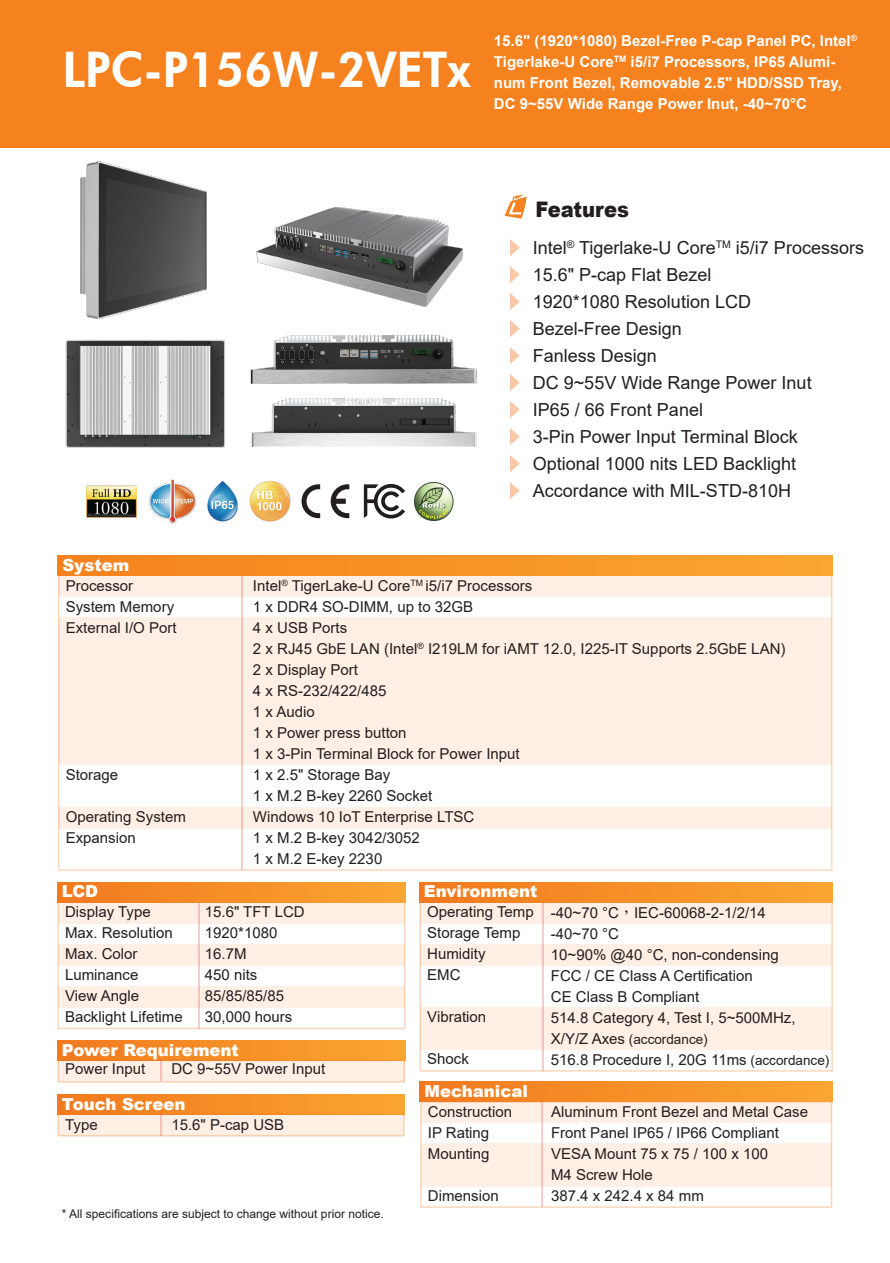
<style>
.page{position:relative;width:890px;height:1263px;background:#fff}
.page>*{position:absolute;margin:0;border:0;box-sizing:border-box;transform-origin:0 0}
.t1{font:800 49.05px "Futura BT";letter-spacing:-.01em;color:#fff;scale:.95 1}
.t2{font:900 21.45px "Arial";color:#221e1f;scale:.91 1}
.t3{font:18px/27px "Arial";color:#221e1f}
.t4{font:900 16.5px "Arial";color:#fff}
.t5{font:15px/21px "Arial";color:#221e1f}
.t6{font:700 15px/21px "Arial";color:#fff}
.t7{font:13.5px "Arial";color:#221e1f}
.t8{font:12px "Arial";color:#221e1f}
.s1{font-family:"Adobe Ming Std";font-weight:300}
.s2{font-size:15px}
.s3{font-size:13.5px}
</style>
<div class="page">
<img style="left:86px;top:485px;width:51px;height:33px">
<img style="left:207px;top:480px;width:31px;height:42px">
<img style="left:149px;top:478px;width:48px;height:46px">
<img style="left:27px;top:147px;width:215px;height:162px">
<img style="left:242px;top:147px;width:236px;height:100px">
<img style="left:65px;top:309px;width:160px;height:139px">
<img style="left:249px;top:480px;width:205px;height:42px">
<img style="left:230px;top:247px;width:247px;height:200px">
<div style="left:0;top:0;width:889px;height:147px;background:#f5821f"></div>
<svg style="left:504px;top:193px;width:22px;height:26px"></svg>
<svg style="left:510px;top:239px;width:9px;height:17px"></svg>
<svg style="left:510px;top:293px;width:9px;height:17px"></svg>
<svg style="left:510px;top:320px;width:9px;height:17px"></svg>
<svg style="left:510px;top:266px;width:9px;height:17px"></svg>
<svg style="left:510px;top:347px;width:9px;height:17px"></svg>
<svg style="left:510px;top:374px;width:9px;height:17px"></svg>
<svg style="left:510px;top:401px;width:9px;height:17px"></svg>
<svg style="left:510px;top:428px;width:9px;height:17px"></svg>
<svg style="left:510px;top:455px;width:9px;height:17px"></svg>
<svg style="left:510px;top:482px;width:9px;height:17px"></svg>
<div style="left:59px;top:575px;width:772px;height:21px;background:#ffefe4"></div>
<div style="left:59px;top:617px;width:772px;height:21px;background:#ffefe4"></div>
<div style="left:59px;top:638px;width:772px;height:21px;background:#ffefe4"></div>
<div style="left:59px;top:659px;width:772px;height:21px;background:#ffefe4"></div>
<div style="left:59px;top:680px;width:772px;height:21px;background:#ffefe4"></div>
<div style="left:59px;top:701px;width:772px;height:21px;background:#ffefe4"></div>
<div style="left:59px;top:722px;width:772px;height:22px;background:#ffefe4"></div>
<div style="left:59px;top:744px;width:772px;height:21px;background:#ffefe4"></div>
<div style="left:59px;top:807px;width:772px;height:21px;background:#ffefe4"></div>
<hr style="left:241px;top:574px;width:1px;height:296px;background:#f05152">
<div style="left:58px;top:902px;width:346px;height:21px;background:#ffefe4"></div>
<div style="left:58px;top:944px;width:346px;height:21px;background:#ffefe4"></div>
<div style="left:58px;top:986px;width:346px;height:21px;background:#ffefe4"></div>
<hr style="left:198px;top:901px;width:1px;height:127px;background:#f05152">
<div style="left:57px;top:882px;width:348px;height:20px;background:linear-gradient(to right,#f1791f,#faa532)"></div>
<svg style="left:419px;top:902px;width:413px;height:170px"></svg>
<div style="left:419px;top:882px;width:413px;height:20px;background:linear-gradient(to right,#f1791f,#faa532)"></div>
<div style="left:58px;top:555px;width:774px;height:20px;background:linear-gradient(to right,#f5821d,#faa632)"></div>
<div style="left:58px;top:1060px;width:346px;height:21px;background:#ffefe4"></div>
<div style="left:57px;top:1040px;width:348px;height:20px;background:linear-gradient(to right,#f1791f,#faa532)"></div>
<svg style="left:160px;top:1062px;width:1px;height:18px"></svg>
<div style="left:57px;top:1059px;width:348px;height:24px;border:2px solid #f17920"></div>
<div style="left:58px;top:1114px;width:345px;height:21px;background:#ffefe4"></div>
<div style="left:57px;top:1094px;width:347px;height:20px;background:linear-gradient(to right,#f1791f,#faa532)"></div>
<svg style="left:160px;top:1116px;width:1px;height:17px"></svg>
<div style="left:57px;top:1113px;width:347px;height:23px;border:2px solid #f17920"></div>
<div style="left:420px;top:1102px;width:411px;height:21px;background:#ffefe4"></div>
<div style="left:420px;top:1144px;width:411px;height:21px;background:#ffefe4"></div>
<div style="left:420px;top:1165px;width:411px;height:21px;background:#ffefe4"></div>
<hr style="left:540px;top:1101px;width:2px;height:106px;background:#f05152">
<div style="left:420px;top:1082px;width:411px;height:20px;background:linear-gradient(to right,#f1791f,#faa532)"></div>
<h1 class="t1" style="left:62px;top:40px;width:431px">LPC-P156W-2VETx</h1>
<p class="t6" style="left:493px;top:30px;width:364px">15.6" (1920*1080) Bezel-Free P-cap Panel PC, Intel<sup>® </sup>Tigerlake-U Core<sup>TM</sup> i5/i7 Processors, IP65 Alumi&shy;num Front Bezel, Removable 2.5" HDD/SSD Tray, DC 9~55V Wide Range Power Inut, -40~70°C</p>
<p class="t4" style="left:62px;top:553px;width:68px">System</p>
<h2 class="t2" style="left:535px;top:193px;width:104px">Features</h2>
<p class="t3" style="left:532px;top:234px;width:332px">Intel<sup>®</sup> Tigerlake-U Core<sup>TM</sup> i5/i7 Processors<br>15.6" P-cap Flat Bezel<br>1920*1080 Resolution LCD<br>Bezel-Free Design<br>Fanless Design<br>DC 9~55V Wide Range Power Inut<br>IP65 / 66 Front Panel<br>3-Pin Power Input Terminal Block<br>Optional 1000 nits LED Backlight<br>Accordance with MIL-STD-810H</p>
<p class="t5" style="left:66px;top:575px;width:112px">Processor<br>System Memory<br>External I/O Port</p>
<p class="t5" style="left:66px;top:764px;width:54px">Storage</p>
<p class="t5" style="left:66px;top:806px;width:122px">Operating System<br>Expansion</p>
<p class="t4" style="left:62px;top:879px;width:38px">LCD</p>
<p class="t5" style="left:253px;top:575px;width:533px">Intel<sup>®</sup> TigerLake-U Core<sup>TM</sup> i5/i7 Processors<br>1 x DDR4 SO-DIMM, up to 32GB<br>4 x USB Ports<br>2 x RJ45 GbE LAN (Intel<sup>®</sup> I219LM for iAMT 12.0, I225-IT Supports 2.5GbE LAN)<br>2 x Display Port<br>4 x RS-232/422/485<br>1 x Audio<br>1 x Power press button<br>1 x 3-Pin Terminal Block for Power Input<br>1 x 2.5" Storage Bay<br>1 x M.2 B-key 2260 Socket<br>Windows 10 IoT Enterprise LTSC<br>1 x M.2 B-key 3042/3052<br>1 x M.2 E-key 2230</p>
<p class="t4" style="left:423px;top:879px;width:115px">Environment</p>
<p class="t5" style="left:65px;top:901px;width:119px">Display Type<br>Max. Resolution<br>Max. Color<br>Luminance<br>View Angle<br>Backlight Lifetime</p>
<p class="t5" style="left:205px;top:901px;width:101px">15.6" TFT LCD<br>1920*1080<br>16.7M<br>450 nits<br>85/85/85/85<br>30,000 hours</p>
<p class="t4" style="left:62px;top:1038px;width:178px">Power Requirement</p>
<p class="t5" style="left:65px;top:1058px;width:82px">Power Input</p>
<p class="t5" style="left:171px;top:1058px;width:155px">DC 9~55V Power Input</p>
<p class="t4" style="left:62px;top:1092px;width:125px">Touch Screen</p>
<p class="t5" style="left:65px;top:1114px;width:34px">Type</p>
<p class="t5" style="left:171px;top:1114px;width:114px">15.6" P-cap USB</p>
<p class="t8" style="left:62px;top:1205px;width:323px">* All specifications are subject to change without prior notice.</p>
<p class="t5" style="left:427px;top:901px;width:108px">Operating Temp<br>Storage Temp<br>Humidity<br>EMC</p>
<p class="t5" style="left:427px;top:1006px;width:60px">Vibration</p>
<p class="t5" style="left:427px;top:1048px;width:43px">Shock</p>
<p class="t4" style="left:424px;top:1079px;width:105px">Mechanical</p>
<p class="t5" style="left:427px;top:1101px;width:86px">Construction<br>IP Rating<br>Mounting</p>
<p class="t5" style="left:427px;top:1185px;width:72px">Dimension</p>
<p class="t5" style="left:550px;top:902px;width:246px">-40~70 °C<span class="s1">，</span>IEC-60068-2-1/2/14 -40~70 °C<br>10~90% @40 °C, non-condensing<br>FCC / CE Class A Certification<br>CE Class B Compliant<br>514.8 Category 4, Test I, 5~500MHz,</p>
<p class="t7" style="left:550px;top:1030px;width:158px"><span class="s2">X/Y/Z Axes</span> (accordance)</p>
<p class="t5" style="left:550px;top:1049px;width:280px">516.8 Procedure I, 20G 11ms <span class="s3">(accordance)</span></p>
<p class="t5" style="left:551px;top:1101px;width:258px">Aluminum Front Bezel and Metal Case<br>Front Panel IP65 / IP66 Compliant<br>VESA Mount 75 x 75 / 100 x 100<br>M4 Screw Hole<br>387.4 x 242.4 x 84 mm</p>
</div>
